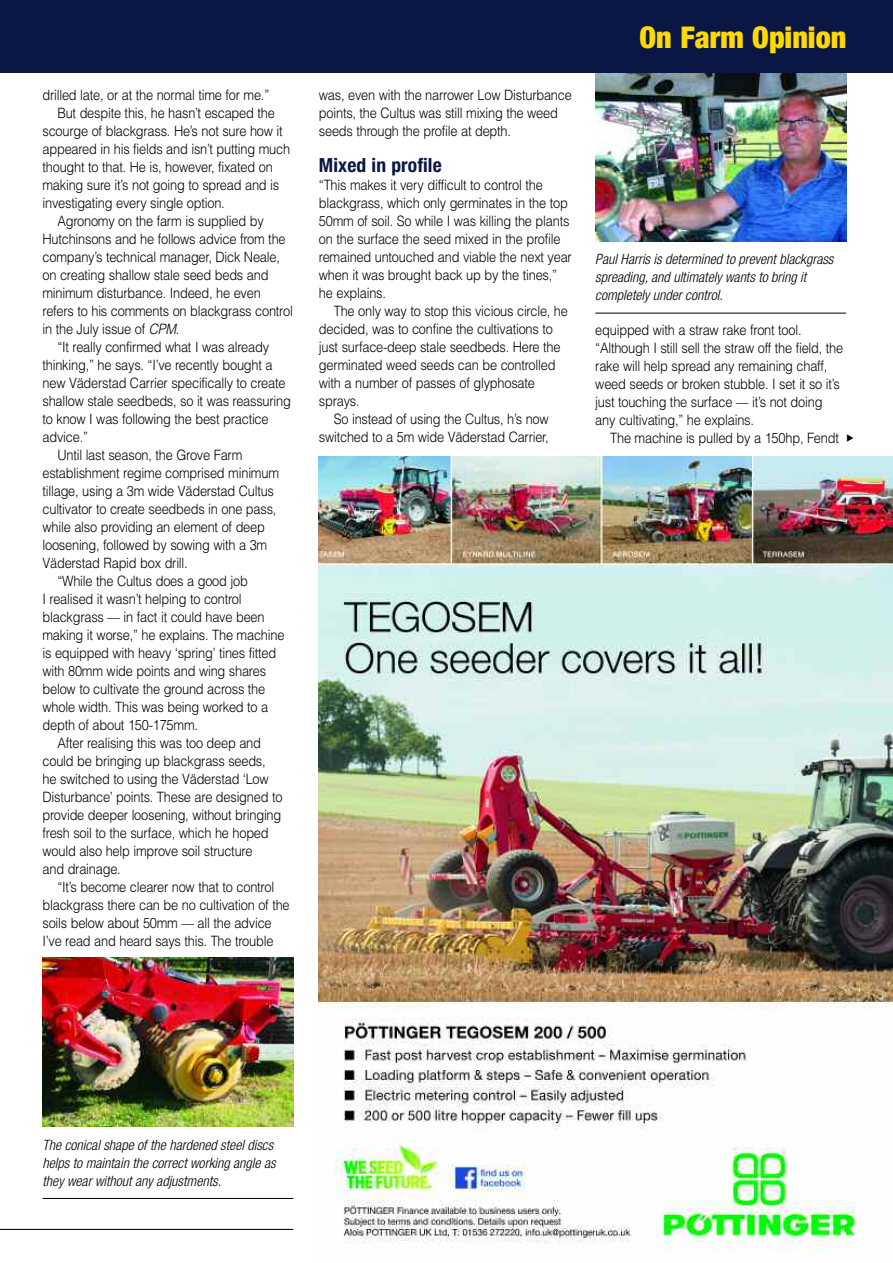
<style>
.page{position:relative;width:893px;height:1263px;background:#fff}
.page>*{position:absolute;margin:0;border:0;box-sizing:border-box;transform-origin:0 0}
.t1{font:900 condensed 30px "Helvetica Neue";color:#ffd902}
.t2{font:700 condensed 19.5px "Helvetica Neue";letter-spacing:.005em;color:#0a1643}
.t3{font:300 14.25px/18px "Helvetica";letter-spacing:-.015em;color:#000;scale:.9 1}
.t4{font:italic 300 condensed 14.25px/18px "Helvetica Neue";color:#000}
.s1{font-style:italic}
</style>
<div class="page">
<img style="left:595px;top:72px;width:251px;height:169px">
<hr style="left:595px;top:313px;width:251px;height:1px;background:#000">
<img style="left:43px;top:958px;width:250px;height:168px">
<hr style="left:43px;top:1198px;width:250px;height:1px;background:#000">
<hr style="left:0;top:1229px;width:293px;height:1px;background:#000">
<div style="left:0;top:0;width:893px;height:72px;background:#0a1643"></div>
<img style="left:319px;top:456px;width:574px;height:795px">
<p class="t3" style="left:43px;top:86px;width:253px">drilled late, or at the normal time for me.”</p>
<p class="t3" style="left:57px;top:104px;width:243px">But despite this, he hasn’t escaped the</p>
<p class="t3" style="left:43px;top:122px;width:268px">scourge of blackgrass. He’s not sure how it</p>
<p class="t3" style="left:43px;top:140px;width:277px">appeared in his fields and isn’t putting much</p>
<p class="t3" style="left:43px;top:158px;width:257px">thought to that. He is, however, fixated on</p>
<p class="t3" style="left:43px;top:176px;width:265px">making sure it’s not going to spread and is</p>
<p class="t3" style="left:43px;top:194px;width:204px">investigating every single option.</p>
<p class="t3" style="left:57px;top:212px;width:231px">Agronomy on the farm is supplied by</p>
<p class="t3" style="left:43px;top:230px;width:272px">Hutchinsons and he follows advice from the</p>
<p class="t3" style="left:43px;top:248px;width:265px">company’s technical manager, Dick Neale,</p>
<p class="t3" style="left:43px;top:266px;width:253px">on creating shallow stale seed beds and</p>
<p class="t3" style="left:43px;top:284px;width:244px">minimum disturbance. Indeed, he even</p>
<p class="t3" style="left:43px;top:302px;width:280px">refers to his comments on blackgrass control</p>
<p class="t3" style="left:43px;top:320px;width:154px">in the July issue of <span class="s1">CPM</span>.</p>
<p class="t3" style="left:57px;top:338px;width:237px">“It really confirmed what I was already</p>
<p class="t3" style="left:43px;top:356px;width:257px">thinking,” he says. “I’ve recently bought a</p>
<p class="t3" style="left:43px;top:374px;width:272px">new Väderstad Carrier specifically to create</p>
<p class="t3" style="left:43px;top:392px;width:278px">shallow stale seedbeds, so it was reassuring</p>
<p class="t3" style="left:43px;top:410px;width:253px">to know I was following the best practice</p>
<p class="t3" style="left:43px;top:428px;width:52px">advice.”</p>
<p class="t3" style="left:57px;top:446px;width:207px">Until last season, the Grove Farm</p>
<p class="t3" style="left:43px;top:464px;width:264px">establishment regime comprised minimum</p>
<p class="t3" style="left:43px;top:482px;width:259px">tillage, using a 3m wide Väderstad Cultus</p>
<p class="t3" style="left:43px;top:500px;width:261px">cultivator to create seedbeds in one pass,</p>
<p class="t3" style="left:43px;top:518px;width:249px">while also providing an element of deep</p>
<p class="t3" style="left:43px;top:536px;width:251px">loosening, followed by sowing with a 3m</p>
<p class="t3" style="left:43px;top:554px;width:163px">Väderstad Rapid box drill.</p>
<p class="t3" style="left:57px;top:572px;width:213px">“While the Cultus does a good job</p>
<p class="t3" style="left:43px;top:590px;width:223px">I realised it wasn’t helping to control</p>
<p class="t3" style="left:43px;top:608px;width:248px">blackgrass –– in fact it could have been</p>
<p class="t3" style="left:43px;top:626px;width:270px">making it worse,” he explains. The machine</p>
<p class="t3" style="left:43px;top:644px;width:261px">is equipped with heavy ‘spring’ tines fitted</p>
<p class="t3" style="left:43px;top:662px;width:250px">with 80mm wide points and wing shares</p>
<p class="t3" style="left:43px;top:680px;width:249px">below to cultivate the ground across the</p>
<p class="t3" style="left:43px;top:698px;width:252px">whole width. This was being worked to a</p>
<p class="t3" style="left:43px;top:716px;width:174px">depth of about 150-175mm.</p>
<p class="t3" style="left:57px;top:734px;width:228px">After realising this was too deep and</p>
<p class="t3" style="left:43px;top:752px;width:250px">could be bringing up blackgrass seeds,</p>
<p class="t3" style="left:43px;top:770px;width:253px">he switched to using the Väderstad ‘Low</p>
<p class="t3" style="left:43px;top:788px;width:268px">Disturbance’ points. These are designed to</p>
<p class="t3" style="left:43px;top:806px;width:267px">provide deeper loosening, without bringing</p>
<p class="t3" style="left:43px;top:824px;width:253px">fresh soil to the surface, which he hoped</p>
<p class="t3" style="left:43px;top:842px;width:235px">would also help improve soil structure</p>
<p class="t3" style="left:43px;top:860px;width:88px">and drainage.</p>
<p class="t3" style="left:57px;top:878px;width:242px">“It’s become clearer now that to control</p>
<p class="t3" style="left:43px;top:896px;width:276px">blackgrass there can be no cultivation of the</p>
<p class="t3" style="left:43px;top:914px;width:256px">soils below about 50mm –– all the advice</p>
<p class="t3" style="left:43px;top:932px;width:258px">I’ve read and heard says this. The trouble</p>
<p class="t3" style="left:319px;top:86px;width:283px">was, even with the narrower Low Disturbance points, the Cultus was still mixing the weed seeds through the profile at depth.</p>
<h2 class="t2" style="left:319px;top:158px;width:124px">Mixed in profile</h2>
<p class="t3" style="left:319px;top:176px;width:283px">“This makes it very difficult to control the blackgrass, which only germinates in the top 50mm of soil. So while I was killing the plants on the surface the seed mixed in the profile remained untouched and viable the next year when it was brought back up by the tines,” he explains.</p>
<p class="t3" style="left:319px;top:302px;width:278px;text-indent:15px">The only way to stop this vicious circle, he decided, was to confine the cultivations to just surface-deep stale seedbeds. Here the germinated weed seeds can be controlled with a number of passes of glyphosate sprays.</p>
<p class="t3" style="left:319px;top:410px;width:257px;text-align:right">So instead of using the Cultus, h’s now switched to a 5m wide Väderstad Carrier,</p>
<h1 class="t1" style="left:639px;top:27px;width:208px">On Farm Opinion</h1>
<p class="t4" style="left:595px;top:252px;width:240px">Paul Harris is determined to prevent blackgrass spreading, and ultimately wants to bring it completely under control.</p>
<p class="t3" style="left:595px;top:321px;width:277px">equipped with a straw rake front tool. “Although I still sell the straw off the field, the rake will help spread any remaining chaff, weed seeds or broken stubble. I set it so it’s just touching the surface –– it’s not doing any cultivating,” he explains.</p>
<p class="t3" style="left:610px;top:429px;width:256px">The machine is pulled by a 150hp, Fendt</p>
<p class="t4" style="left:43px;top:1137px;width:235px">The conical shape of the hardened steel discs helps to maintain the correct working angle as they wear without any adjustments.</p>
</div>
